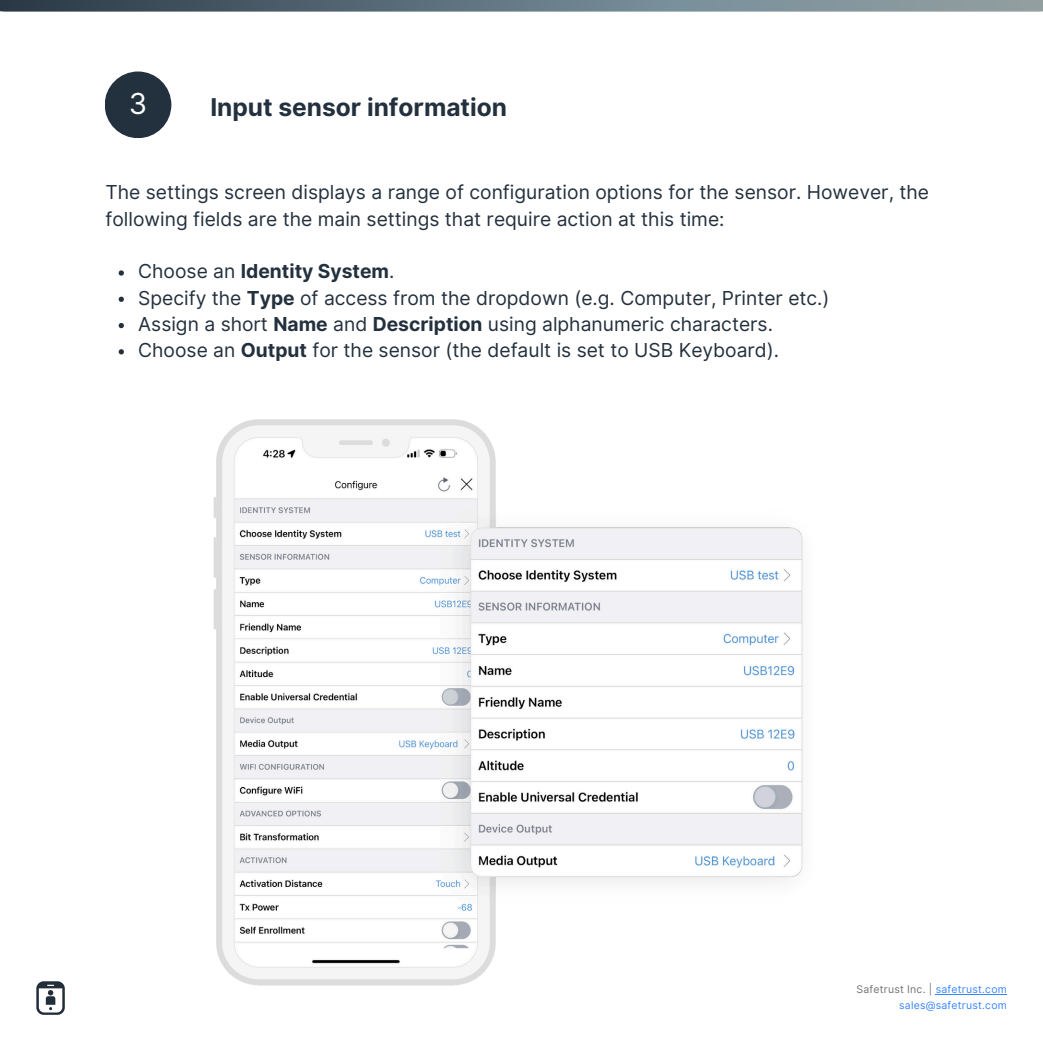
<style>
.page{position:relative;width:1043px;height:1043px;background:#fff}
.page>*{position:absolute;margin:0;border:0;box-sizing:border-box;transform-origin:0 0}
.t1{font:28.88px "Inter";color:#fff}
.t2{font:700 24.5px "Inter";color:#23303d}
.t3{font:19.25px/26.2px "Inter";color:#23303d}
.t4{font:700 19.25px "Inter";color:#23303d}
.t5{font:10.5px "Inter";letter-spacing:.02em;color:#737373}
.t6{font:10.5px "Inter";letter-spacing:.02em;color:#3885ff}
.s1{font-weight:400}
.s2{font-weight:700}
.s3{color:#3885ff}
</style>
<div class="page">
<img style="left:36px;top:981px;width:29px;height:34px">
<svg style="left:0;top:0;width:1042px;height:12px;background:#687a84"></svg>
<hr style="left:935px;top:993px;width:71px;height:1px;background:#3885ff">
<div style="left:105px;top:71px;width:66px;height:67px;background:#23303d;border-radius:50%"></div>
<svg style="left:119px;top:270px;width:5px;height:5px"></svg>
<svg style="left:119px;top:296px;width:5px;height:6px"></svg>
<svg style="left:119px;top:323px;width:5px;height:5px"></svg>
<svg style="left:119px;top:349px;width:5px;height:5px"></svg>
<img style="left:213px;top:419px;width:590px;height:567px">
<p class="t1" style="left:129px;top:86px;width:20px">3</p>
<p class="t2" style="left:210px;top:92px;width:298px">Input sensor information</p>
<h2 class="t3" style="left:105px;top:179px;width:824px">The settings screen displays a range of configuration options for the sensor. However, the following fields are the main settings that require action at this time:</h2>
<p class="t4" style="left:138px;top:260px;width:257px"><span class="s1">Choose an</span> Identity System<span class="s1">.</span></p>
<p class="t3" style="left:138px;top:284px;width:692px">Specify the <span class="s2">Type</span> of access from the dropdown (e.g. Computer, Printer etc.)</p>
<p class="t3" style="left:138px;top:310px;width:636px">Assign a short <span class="s2">Name</span> and <span class="s2">Description</span> using alphanumeric characters.</p>
<p class="t3" style="left:138px;top:337px;width:642px">Choose an <span class="s2">Output</span> for the sensor (the default is set to USB Keyboard).</p>
<p class="t5" style="left:856px;top:982px;width:152px">Safetrust Inc. | <span class="s3">safetrust.com</span></p>
<h1 class="t6" style="left:898px;top:998px;width:109px">sales@safetrust.com</h1>
</div>
